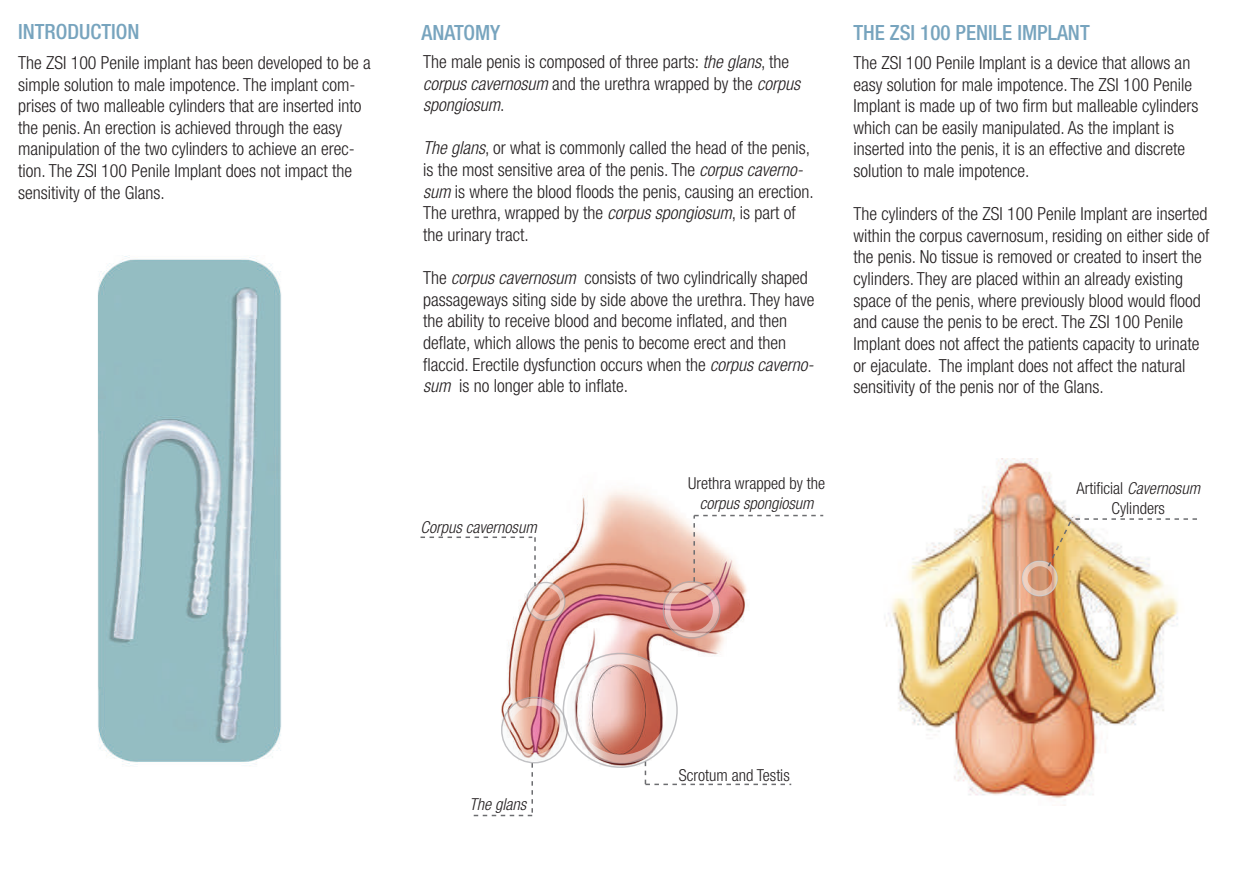
<style>
.page{position:relative;width:1242px;height:872px;background:#fff}
.page>*{position:absolute;margin:0;border:0;box-sizing:border-box;transform-origin:0 0}
.t1{font:500 condensed 21px "Helvetica Neue LT Std";color:#77a4be}
.t2{font:300 condensed 18px/21.6px "Helvetica Neue LT Std";color:#231f20}
.t3{font:300 condensed 16.5px/19.8px "Helvetica Neue LT Std";color:#231f20;text-align:center}
.t4{font:italic 300 condensed 16.5px "Helvetica Neue LT Std";color:#231f20}
.s1{font-style:italic}
</style>
<div class="page">
<img style="left:884px;top:459px;width:294px;height:340px">
<div style="left:1021px;top:560px;width:37px;height:36px;border:2px solid #a8a9ad;border-radius:50%"></div>
<svg style="left:1022px;top:515px;width:175px;height:81px"></svg>
<img style="left:508px;top:490px;width:241px;height:164px">
<div style="left:526px;top:582px;width:39px;height:39px;border:2px solid #a8a9ad;border-radius:50%"></div>
<svg style="left:420px;top:536px;width:144px;height:83px"></svg>
<svg style="left:473px;top:654px;width:318px;height:162px"></svg>
<svg style="left:665px;top:515px;width:158px;height:121px"></svg>
<img style="left:97px;top:256px;width:184px;height:510px">
<p class="t1" style="left:18px;top:19px;width:123px">INTRODUCTION</p>
<p class="t1" style="left:421px;top:20px;width:80px">ANATOMY</p>
<p class="t1" style="left:853px;top:20px;width:238px">THE ZSI 100 PENILE IMPLANT</p>
<p class="t2" style="left:18px;top:52px;width:354px">The ZSI 100 Penile implant has been developed to be a simple solution to male impotence. The implant com&shy;prises of two malleable cylinders that are inserted into the penis. An erection is achieved through the easy manipulation of the two cylinders to achieve an erec&shy;tion. The ZSI 100 Penile Implant does not impact the sensitivity of the Glans.</p>
<p class="t2" style="left:423px;top:51px;width:378px">The male penis is composed of three parts: <span class="s1">the glans</span>, the <span class="s1">corpus cavernosum</span> and the urethra wrapped by the <span class="s1">corpus spongiosum</span>.</p>
<p class="t2" style="left:423px;top:137px;width:392px"><span class="s1">The glans</span>, or what is commonly called the head of the penis, is the most sensitive area of the penis. The <span class="s1">corpus caverno&shy;sum</span> is where the blood floods the penis, causing an erection.<br>The urethra, wrapped by the <span class="s1">corpus spongiosum</span>, is part of the urinary tract.</p>
<p class="t2" style="left:423px;top:267px;width:393px">The <span class="s1">corpus cavernosum</span> consists of two cylindrically shaped passageways siting side by side above the urethra. They have the ability to receive blood and become inflated, and then deflate, which allows the penis to become erect and then flaccid. Erectile dysfunction occurs when the <span class="s1">corpus caverno&shy;sum</span> is no longer able to inflate.</p>
<p class="t2" style="left:853px;top:52px;width:347px">The ZSI 100 Penile Implant is a device that allows an easy solution for male impotence. The ZSI 100 Penile Implant is made up of two firm but malleable cylinders which can be easily manipulated. As the implant is inserted into the penis, it is an effective and discrete solution to male impotence.</p>
<p class="t2" style="left:853px;top:203px;width:358px">The cylinders of the ZSI 100 Penile Implant are inserted within the corpus cavernosum, residing on either side of the penis. No tissue is removed or created to insert the cylinders. They are placed within an already existing space of the penis, where previously blood would flood and cause the penis to be erect. The ZSI 100 Penile Implant does not affect the patients capacity to urinate or ejaculate. The implant does not affect the natural sensitivity of the penis nor of the Glans.</p>
<p class="t4" style="left:420px;top:517px;width:118px">Corpus cavernosum</p>
<p class="t3" style="left:688px;top:473px;width:138px">Urethra wrapped by the</p>
<p class="t4" style="left:699px;top:494px;width:115px">corpus spongiosum</p>
<p class="t3" style="left:1076px;top:478px;width:125px">Artificial <span class="s1">Cavernosum<br></span>Cylinders</p>
<p class="t4" style="left:469px;top:794px;width:58px">The glans</p>
<p class="t3" style="left:679px;top:765px;width:112px">Scrotum and Testis</p>
</div>
